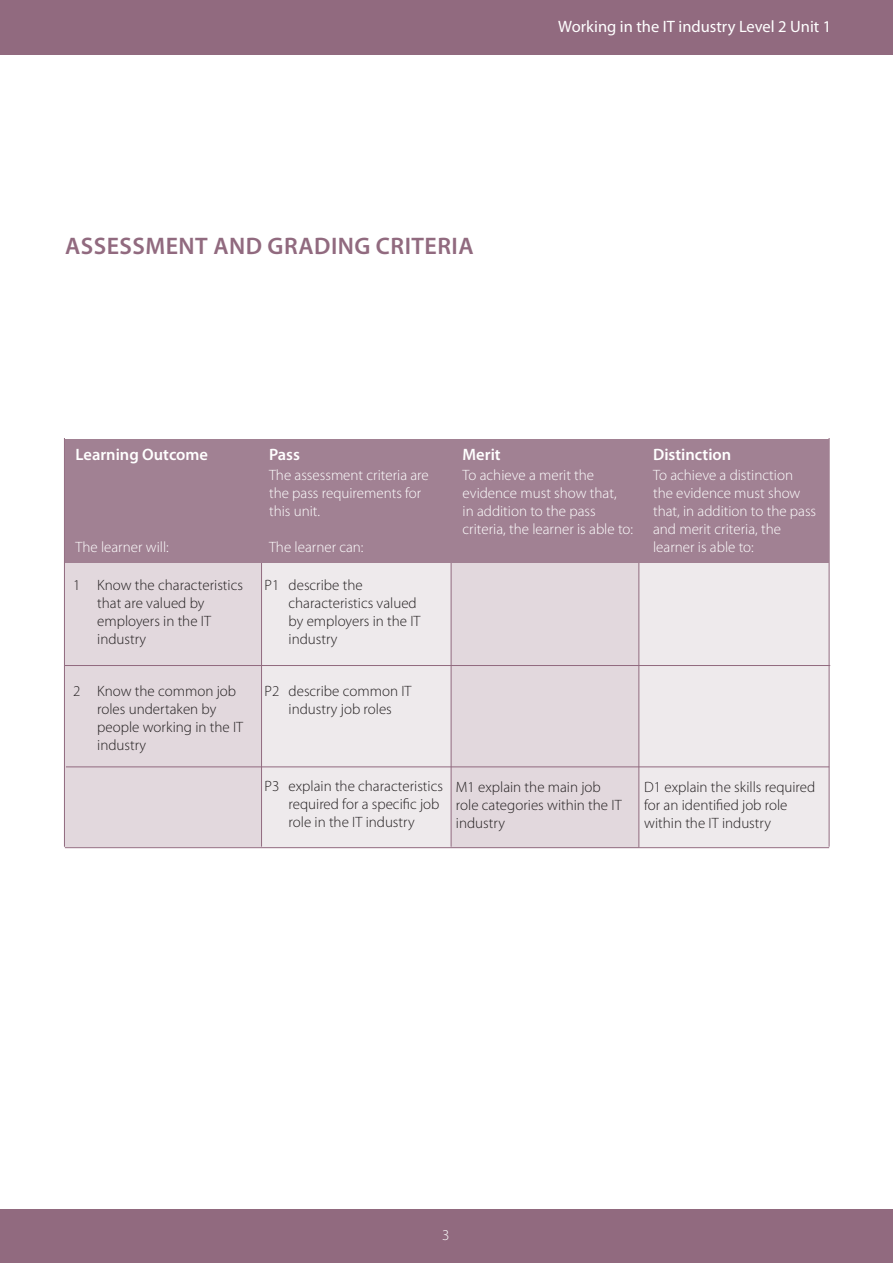
<style>
.page{position:relative;width:893px;height:1263px;background:#fff}
.page>*{position:absolute;margin:0;border:0;box-sizing:border-box;transform-origin:0 0}
.t1{font:600 24px "Myriad Pro";letter-spacing:.02em;color:#916a7f}
.heading_pale_brown{font:600 16.5px "Myriad Pro";color:#fff}
.heading_pale_brown-2{font:16.5px "Myriad Pro";color:#fff}
.heading_pale_brown-3{font:300 15px/18px "Myriad Pro";color:#231f20}
.heading_pale_brown-4{font:300 15px "Myriad Pro";color:#fff}
</style>
<div class="page">
<div style="left:0;top:1209px;width:893px;height:54px;background:#916a7f"></div>
<div style="left:0;top:0;width:893px;height:54px;background:#916a7f"></div>
<div style="left:637px;top:561px;width:192px;height:286px;background:#eeeaec"></div>
<div style="left:451px;top:562px;width:187px;height:285px;background:#e2d8dd"></div>
<div style="left:262px;top:562px;width:189px;height:285px;background:#eeeaec"></div>
<div style="left:65px;top:561px;width:196px;height:286px;background:#e2d8dd"></div>
<hr style="left:65px;top:665px;width:765px;height:1px;background:#916a7f">
<hr style="left:66px;top:766px;width:763px;height:1px;background:#916a7f">
<hr style="left:65px;top:847px;width:764px;height:1px;background:#916a7f">
<hr style="left:64px;top:438px;width:1px;height:409px;background:#916a7f">
<hr style="left:261px;top:561px;width:1px;height:286px;background:#916a7f">
<hr style="left:451px;top:561px;width:1px;height:286px;background:#916a7f">
<hr style="left:638px;top:561px;width:1px;height:286px;background:#916a7f">
<hr style="left:829px;top:438px;width:1px;height:409px;background:#916a7f">
<div style="left:65px;top:439px;width:764px;height:123px;background:#a18193"></div>
<p class="t1" style="left:65px;top:231px;width:410px">ASSESSMENT AND GRADING CRITERIA</p>
<p class="heading_pale_brown-2" style="left:558px;top:17px;width:275px">Working in the IT industry Level 2 Unit 1</p>
<p class="heading_pale_brown" style="left:76px;top:444px;width:134px">Learning Outcome</p>
<p class="heading_pale_brown" style="left:269px;top:444px;width:33px">Pass</p>
<p class="heading_pale_brown" style="left:463px;top:444px;width:40px">Merit</p>
<p class="heading_pale_brown" style="left:653px;top:444px;width:80px">Distinction</p>
<p class="heading_pale_brown-4" style="left:269px;top:466px;width:161px">The assessment criteria are</p>
<p class="heading_pale_brown-4" style="left:463px;top:466px;width:133px">To achieve a merit the</p>
<p class="heading_pale_brown-4" style="left:653px;top:466px;width:141px">To achieve a distinction</p>
<p class="heading_pale_brown-4" style="left:269px;top:484px;width:154px">the pass requirements for</p>
<p class="heading_pale_brown-4" style="left:463px;top:484px;width:156px">evidence must show that,</p>
<p class="heading_pale_brown-4" style="left:653px;top:484px;width:149px">the evidence must show</p>
<p class="heading_pale_brown-4" style="left:269px;top:502px;width:53px">this unit.</p>
<p class="heading_pale_brown-4" style="left:463px;top:502px;width:135px">in addition to the pass</p>
<p class="heading_pale_brown-4" style="left:653px;top:502px;width:165px">that, in addition to the pass</p>
<p class="heading_pale_brown-4" style="left:463px;top:520px;width:172px">criteria, the learner is able to:</p>
<p class="heading_pale_brown-4" style="left:653px;top:520px;width:129px">and merit criteria, the</p>
<p class="heading_pale_brown-4" style="left:76px;top:538px;width:95px">The learner will:</p>
<p class="heading_pale_brown-4" style="left:269px;top:538px;width:96px">The learner can:</p>
<p class="heading_pale_brown-4" style="left:653px;top:538px;width:102px">learner is able to:</p>
<p class="heading_pale_brown-3" style="left:97px;top:576px;width:147px;text-indent:-24px">1 Know the characteristics that are valued by employers in the IT industry</p>
<p class="heading_pale_brown-3" style="left:97px;top:682px;width:147px;text-indent:-24px">2 Know the common job roles undertaken by people working in the IT industry</p>
<p class="heading_pale_brown-3" style="left:289px;top:576px;width:133px;text-indent:-24px">P1 describe the characteristics valued by employers in the IT industry</p>
<p class="heading_pale_brown-3" style="left:265px;top:682px;width:148px;text-align:center">P2 describe common IT industry job roles</p>
<p class="heading_pale_brown-3" style="left:289px;top:777px;width:156px;text-indent:-24px">P3 explain the characteristics required for a specific job role in the IT industry</p>
<p class="heading_pale_brown-3" style="left:456px;top:778px;width:167px">M1 explain the main job role categories within the IT industry</p>
<p class="heading_pale_brown-3" style="left:644px;top:778px;width:173px">D1 explain the skills required for an identified job role within the IT industry</p>
<p class="heading_pale_brown-4" style="left:442px;top:1226px;width:9px">3</p>
</div>
